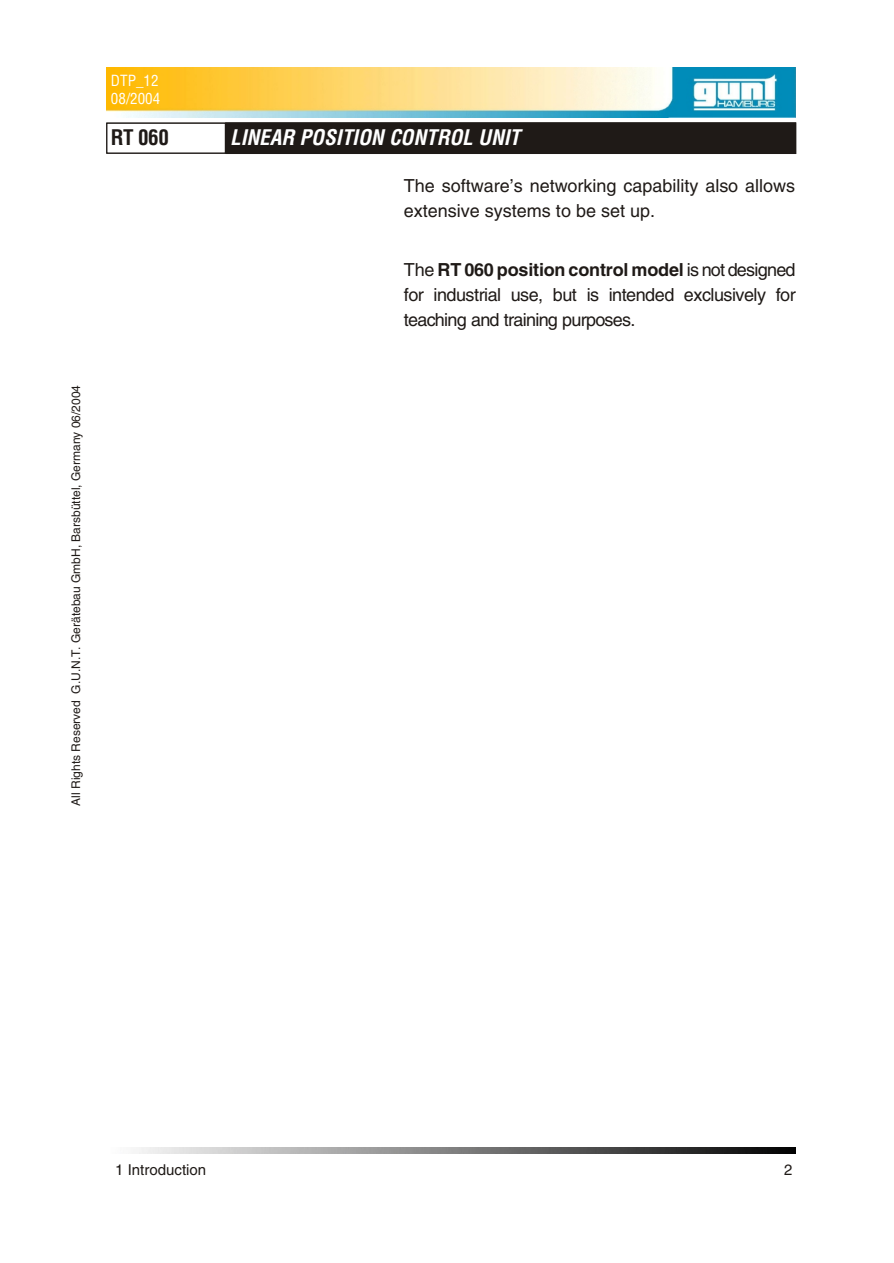
<style>
.page{position:relative;width:894px;height:1263px;background:#fff}
.page>*{position:absolute;margin:0;border:0;box-sizing:border-box;transform-origin:0 0}
.t1{font:italic 700 condensed 21px "Helvetica";color:#fff}
.t2{font:700 condensed 21px "Helvetica";color:#1f1a17}
.t3{font:18px/24.6px "Helvetica";color:#1f1a17}
.t4{font:15px "Helvetica";color:#1f1a17}
.t5{font:condensed 15px/18px "Helvetica";letter-spacing:.005em;color:#fff}
.t6{font:12px "Helvetica";color:#1f1a17}
.s1{font-weight:700}
</style>
<div class="page">
<img style="left:139px;top:1147px;width:656px;height:6px">
<img style="left:107px;top:68px;width:688px;height:50px">
<div style="left:106px;top:123px;width:120px;height:31px;border:1px solid #1f1a17"></div>
<div style="left:226px;top:123px;width:570px;height:31px;background:#1f1a17"></div>
<p class="t6" style="left:71px;top:694px;width:310px;rotate:-90deg">G U. N. T . G. uabe t ä r e G m Hb B, , l e t t übs r a G mr e yna 4002 / 60</p>
<p class="t6" style="left:71px;top:806px;width:107px;rotate:-90deg">A l l R sthgi R devrese</p>
<p class="t5" style="left:111px;top:73px;width:51px">DTP_12<br>08/2004</p>
<p class="t2" style="left:111px;top:130px;width:60px">RT 060</p>
<p class="t1" style="left:230px;top:130px;width:291px">LINEAR POSITION CONTROL UNIT</p>
<p class="t3" style="left:404px;top:175px;width:393px">The soft ware’s net work ing ca pa bil ity also al lows ex ten sive sys tems to be set up.</p>
<p class="t3" style="left:404px;top:259px;width:393px;text-align:justify">The <span class="s1">RT 060 po si tion con trol model</span> is not de signed for in dus trial use, but is in tended ex clu sively for teaching and train ing pur poses.</p>
<p class="t4" style="left:115px;top:1163px;width:93px">1 In tro duc tion</p>
<p class="t4" style="left:784px;top:1163px;width:10px">2</p>
</div>
